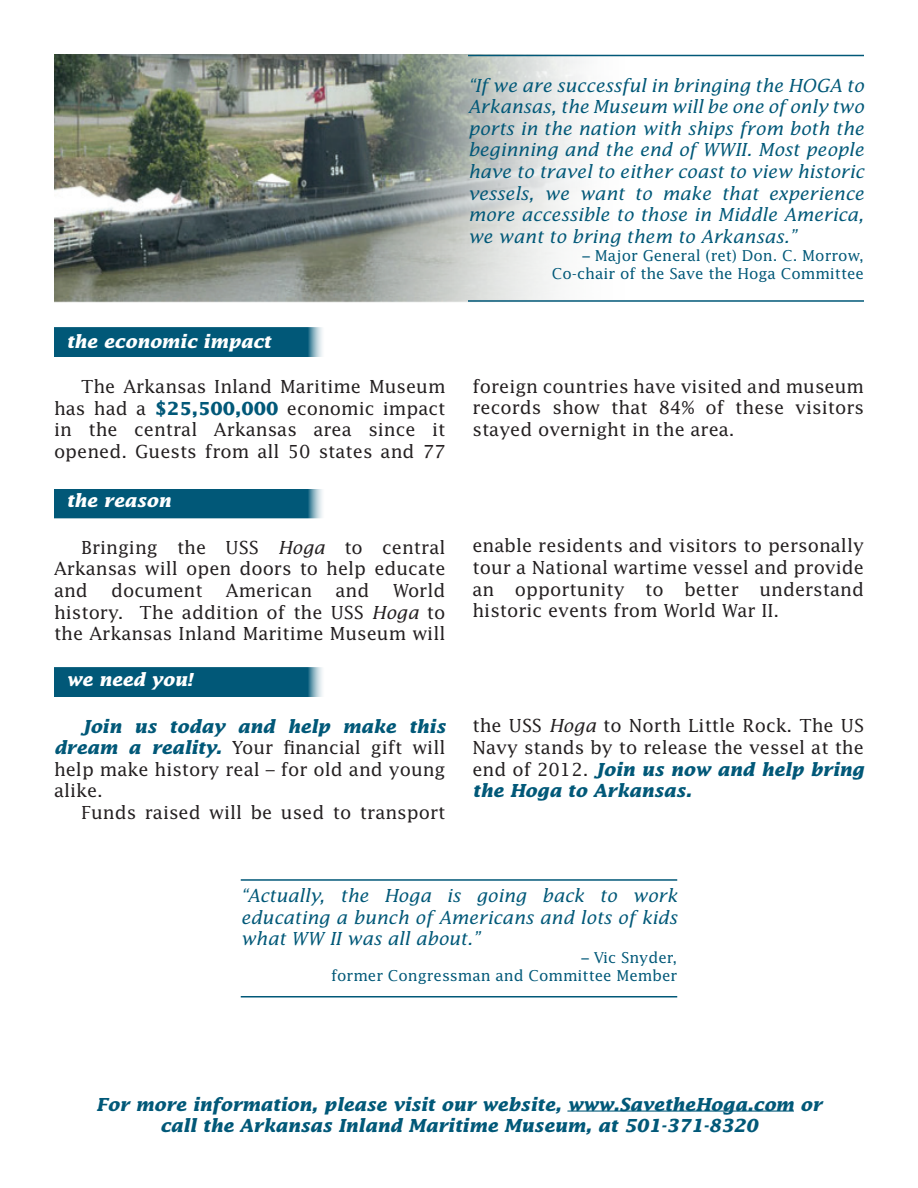
<style>
.page{position:relative;width:918px;height:1188px;background:#fff}
.page>*{position:absolute;margin:0;border:0;box-sizing:border-box;transform-origin:0 0}
.t1{font:18px/21.6px "Lucida";color:#231f20;text-align:justify}
.t2{font:italic 18px/21.6px "Lucida";color:#015878;text-align:justify}
.t3{font:italic 700 18px/21.6px "Lucida";color:#015878;text-align:center}
.t4{font:italic 700 18px "Lucida";color:#fff}
.t5{font:15px/18px "Lucida";color:#015878;text-align:right}
.s1{font-family:"Helvetica Neue"}
.s2{font-weight:700;color:#015878}
.s3{font-style:italic}
.s4{font-weight:700;font-style:italic;color:#015878}
</style>
<div class="page">
<div style="left:54px;top:668px;width:272px;height:29px;background:#015878"></div>
<div style="left:54px;top:489px;width:272px;height:29px;background:#015878"></div>
<div style="left:54px;top:328px;width:272px;height:29px;background:#015878"></div>
<img style="left:54px;top:54px;width:588px;height:248px">
<hr style="left:468px;top:55px;width:396px;height:1px;background:#015878">
<hr style="left:468px;top:300px;width:396px;height:2px;background:#015878">
<hr style="left:241px;top:879px;width:436px;height:2px;background:#015878">
<hr style="left:241px;top:996px;width:436px;height:2px;background:#015878">
<hr style="left:567px;top:1111px;width:227px;height:1px;background:#015878">
<p class="t2" style="left:468px;top:74px;width:398px">“If we are successful in bringing the HOGA to Arkansas, the Museum will be one of only two ports in the nation with ships from both the beginning and the end of WWII. Most people have to travel to either coast to view historic vessels, we want to make that experience more accessible to those in Middle America, we want to bring them to Arkansas.”</p>
<p class="t5" style="left:552px;top:246px;width:314px"><span class="s1">–</span> Major General (ret) Don. C. Morrow,<br>Co-chair of the Save the Hoga Committee</p>
<p class="t4" style="left:66px;top:331px;width:206px">the economic impact</p>
<p class="t1" style="left:54px;top:376px;width:393px;text-indent:27px">The Arkansas Inland Maritime Museum has had a <span class="s2">$25,500,000</span> economic impact in the central Arkansas area since it opened. Guests from all 50 states and 77</p>
<p class="t1" style="left:472px;top:375px;width:393px">foreign countries have visited and museum records show that 84% of these visitors stayed overnight in the area.</p>
<p class="t4" style="left:66px;top:490px;width:106px">the reason</p>
<p class="t1" style="left:54px;top:536px;width:393px;text-indent:27px">Bringing the USS <span class="s3">Hoga</span> to central Arkansas will open doors to help educate and</p>
<p class="t1" style="left:472px;top:535px;width:393px">enable residents and visitors to personally tour a National wartime vessel and provide an opportunity to better understand historic events from World War II.</p>
<p class="t1" style="left:54px;top:579px;width:393px;text-indent:339px">World history. The addition of the USS <span class="s3">Hoga</span> to the Arkansas Inland Maritime Museum will</p>
<p class="t1" style="left:111px;top:579px;width:93px">document</p>
<p class="t1" style="left:226px;top:579px;width:88px">American</p>
<p class="t1" style="left:336px;top:579px;width:35px">and</p>
<p class="t4" style="left:66px;top:669px;width:128px">we need you!</p>
<p class="t1" style="left:54px;top:715px;width:393px;text-indent:27px"><span class="s4">Join us today and help make this dream a reality.</span> Your financial gift will help make history real – for old and young alike.</p>
<p class="t1" style="left:81px;top:801px;width:366px">Funds raised will be used to transport</p>
<p class="t1" style="left:472px;top:715px;width:393px">the USS <span class="s3">Hoga</span> to North Little Rock. The US Navy stands by to release the vessel at the end of 2012. <span class="s4">Join us now and help bring the Hoga to Arkansas.</span></p>
<p class="t2" style="left:241px;top:884px;width:438px">“Actually, the Hoga is going back to work educating a bunch of Americans and lots of kids what WW II was all about.”</p>
<p class="t5" style="left:331px;top:948px;width:348px"><span class="s1">–</span> Vic Snyder,<br>former Congressman and Committee Member</p>
<p class="t3" style="left:96px;top:1093px;width:727px">For more information, please visit our website, www.SavetheHoga.com or call the Arkansas Inland Maritime Museum, at 501-371-8320</p>
</div>
